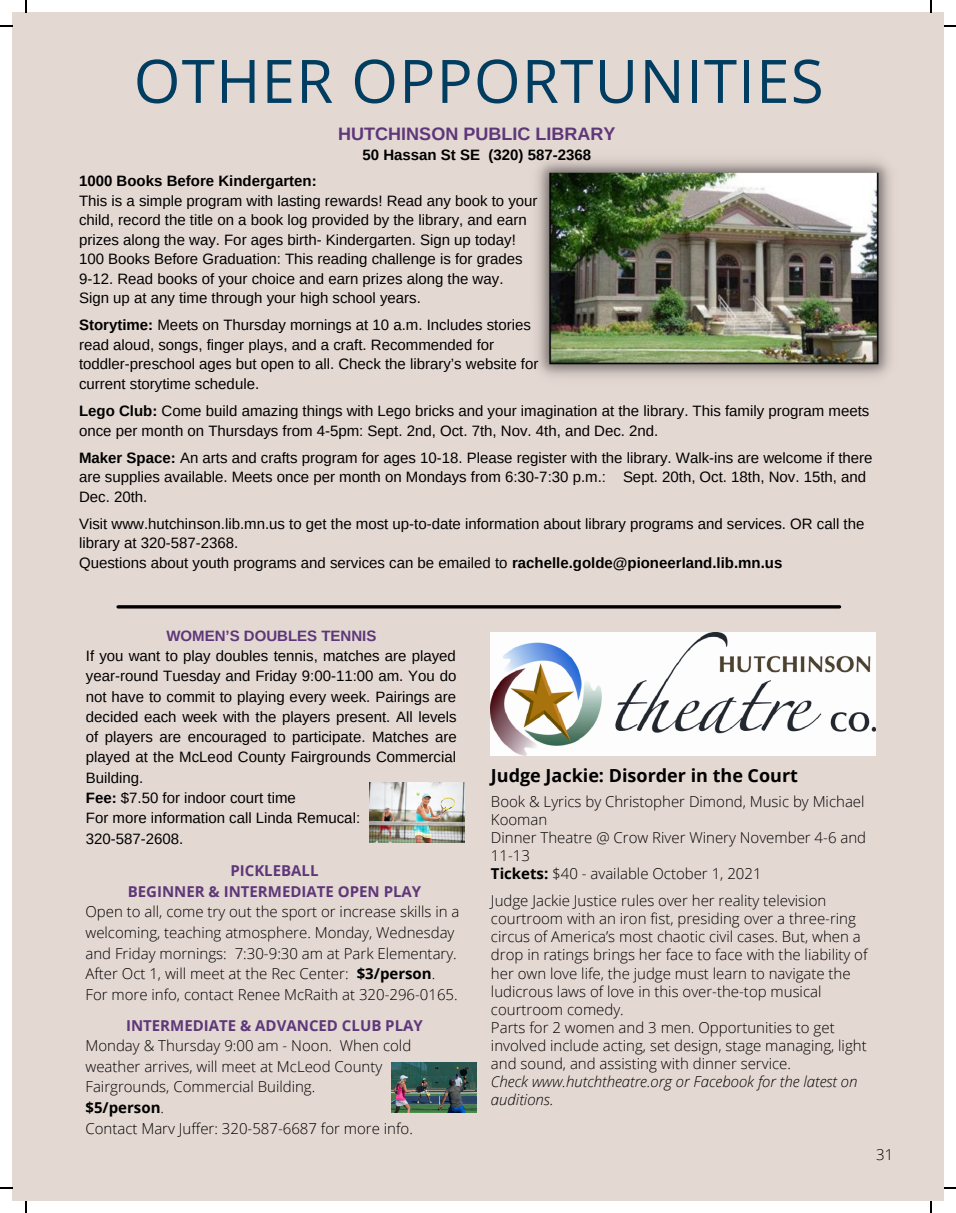
<style>
.page{position:relative;width:956px;height:1213px;background:#fff}
.page>*{position:absolute;margin:0;border:0;box-sizing:border-box;transform-origin:0 0}
.t1{font:60px "Open Sans";letter-spacing:.02em;color:#003d60}
.t2{font:700 18px "Open Sans";color:#000}
.t3{font:700 18px "Arimo";color:#5e377a}
.t4{font:15px/20.2px "Arimo";color:#000}
.t5{font:300 15px/18px "Open Sans";color:#000}
.t6{font:700 15px "Open Sans";color:#5e377a}
.t7{font:italic 300 15px/18px "Open Sans";color:#000}
.t8{font:700 15px "Arimo";color:#000}
.t9{font:700 15px "Arimo";color:#5e377a}
.t10{font:700 15px "Open Sans";color:#000}
.s1{font-weight:700}
.s2{font-weight:300}
</style>
<div class="page">
<div style="left:12px;top:12px;width:932px;height:1188px;background:#e4d8d2"></div>
<img style="left:537px;top:160px;width:354px;height:217px">
<hr style="left:118px;top:605px;width:721px;height:3px;background:#000">
<img style="left:370px;top:782px;width:94px;height:59px">
<img style="left:391px;top:1062px;width:86px;height:50px">
<img style="left:491px;top:632px;width:384px;height:123px">
<svg style="left:26px;top:0;width:1px;height:12px"></svg>
<svg style="left:0;top:26px;width:12px;height:1px"></svg>
<svg style="left:930px;top:0;width:2px;height:12px"></svg>
<svg style="left:944px;top:26px;width:12px;height:1px"></svg>
<svg style="left:26px;top:1200px;width:1px;height:12px"></svg>
<svg style="left:0;top:1187px;width:12px;height:1px"></svg>
<svg style="left:930px;top:1200px;width:2px;height:12px"></svg>
<svg style="left:944px;top:1187px;width:12px;height:1px"></svg>
<p class="t1" style="left:134px;top:39px;width:691px">OTHER OPPORTUNITIES</p>
<p class="t3" style="left:338px;top:123px;width:278px">HUTCHINSON PUBLIC LIBRARY</p>
<p class="t8" style="left:362px;top:146px;width:230px">50 Hassan St SE (320) 587-2368</p>
<p class="t8" style="left:79px;top:173px;width:239px">1000 Books Before Kindergarten:</p>
<p class="t4" style="left:79px;top:190px;width:460px">This is a simple program with lasting rewards! Read any book to your</p>
<p class="t4" style="left:79px;top:210px;width:449px">child, record the title on a book log provided by the library, and earn</p>
<p class="t4" style="left:79px;top:229px;width:438px">prizes along the way. For ages birth- Kindergarten. Sign up today!</p>
<p class="t4" style="left:79px;top:249px;width:445px">100 Books Before Graduation: This reading challenge is for grades</p>
<p class="t4" style="left:79px;top:268px;width:426px">9-12. Read books of your choice and earn prizes along the way.</p>
<p class="t4" style="left:79px;top:288px;width:343px">Sign up at any time through your high school years.</p>
<p class="t4" style="left:79px;top:315px;width:453px"><span class="s1">Storytime:</span> Meets on Thursday mornings at 10 a.m. Includes stories</p>
<p class="t4" style="left:79px;top:334px;width:416px">read aloud, songs, finger plays, and a craft. Recommended for</p>
<p class="t4" style="left:79px;top:354px;width:461px">toddler-preschool ages but open to all. Check the library’s website for</p>
<p class="t4" style="left:79px;top:373px;width:181px">current storytime schedule.</p>
<p class="t4" style="left:79px;top:401px;width:791px;line-height:19.5px"><span class="s1">Lego Club:</span> Come build amazing things with Lego bricks and your imagination at the library. This family program meets once per month on Thursdays from 4-5pm: Sept. 2nd, Oct. 7th, Nov. 4th, and Dec. 2nd.</p>
<p class="t4" style="left:79px;top:447px;width:795px;line-height:19.5px"><span class="s1">Maker Space:</span> An arts and crafts program for ages 10-18. Please register with the library. Walk-ins are welcome if there are supplies available. Meets once per month on Mondays from 6:30-7:30 p.m.: Sept. 20th, Oct. 18th, Nov. 15th, and<br>Dec. 20th.</p>
<p class="t4" style="left:79px;top:513px;width:786px;line-height:19.5px">Visit www.hutchinson.lib.mn.us to get the most up-to-date information about library programs and services. OR call the library at 320-587-2368.</p>
<p class="t4" style="left:79px;top:552px;width:704px">Questions about youth programs and services can be emailed to <span class="s1">rachelle.golde@pioneerland.lib.mn.us</span></p>
<p class="t9" style="left:166px;top:627px;width:211px">WOMEN’S DOUBLES TENNIS</p>
<p class="t4" style="left:86px;top:645px;width:372px;text-align:justify">If you want to play doubles tennis, matches are played year-round Tuesday and Friday 9:00-11:00 am. You do not have to commit to playing every week. Pairings are decided each week with the players present. All levels of players are encouraged to participate. Matches are played at the McLeod County Fairgrounds Commercial Building.</p>
<p class="t4" style="left:86px;top:787px;width:212px"><span class="s1">Fee:</span> $7.50 for indoor court time</p>
<p class="t4" style="left:86px;top:807px;width:276px">For more information call Linda Remucal:</p>
<p class="t4" style="left:86px;top:828px;width:99px">320-587-2608.</p>
<p class="t6" style="left:230px;top:859px;width:90px">PICKLEBALL</p>
<p class="t6" style="left:128px;top:880px;width:295px">BEGINNER &amp; INTERMEDIATE OPEN PLAY</p>
<p class="t5" style="left:85px;top:900px;width:375px;line-height:20.7px">Open to all, come try out the sport or increase skills in a welcoming, teaching atmosphere. Monday, Wednesday and Friday mornings: 7:30-9:30 am at Park Elementary.<br>After Oct 1, will meet at the Rec Center: <span class="s1">$3/person</span>.</p>
<p class="t5" style="left:85px;top:984px;width:374px">For more info, contact Renee McRaith at 320-296-0165.</p>
<p class="t6" style="left:126px;top:1014px;width:298px">INTERMEDIATE &amp; ADVANCED CLUB PLAY</p>
<p class="t5" style="left:85px;top:1034px;width:327px;line-height:20.7px">Monday &amp; Thursday 9:00 am - Noon. When cold weather arrives, will meet at McLeod County<br>Fairgrounds, Commercial Building.</p>
<p class="t10" style="left:85px;top:1096px;width:80px">$5/person<span class="s2">.</span></p>
<p class="t5" style="left:85px;top:1118px;width:329px">Contact Marv Juffer: 320-587-6687 for more info.</p>
<p class="t2" style="left:491px;top:762px;width:308px">Judge Jackie: Disorder in the Court</p>
<p class="t5" style="left:491px;top:792px;width:375px">Book &amp; Lyrics by Christopher Dimond, Music by Michael<br>Kooman</p>
<p class="t5" style="left:491px;top:828px;width:376px">Dinner Theatre @ Crow River Winery November 4-6 and<br>11-13</p>
<p class="t5" style="left:491px;top:864px;width:272px"><span class="s1">Tickets:</span> $40 - available October 1, 2021</p>
<p class="t5" style="left:491px;top:891px;width:378px">Judge Jackie Justice rules over her reality television courtroom with an iron fist, presiding over a three-ring circus of America’s most chaotic civil cases. But, when a drop in ratings brings her face to face with the liability of her own love life, the judge must learn to navigate the ludicrous laws of love in this over-the-top musical courtroom comedy.</p>
<p class="t5" style="left:491px;top:1017px;width:377px">Parts for 2 women and 3 men. Opportunities to get involved include acting, set design, stage managing, light and sound, and assisting with dinner service.</p>
<p class="t7" style="left:491px;top:1071px;width:368px">Check www.hutchtheatre.org or Facebook for the latest on auditions.</p>
<p class="t5" style="left:876px;top:1144px;width:19px">31</p>
</div>
